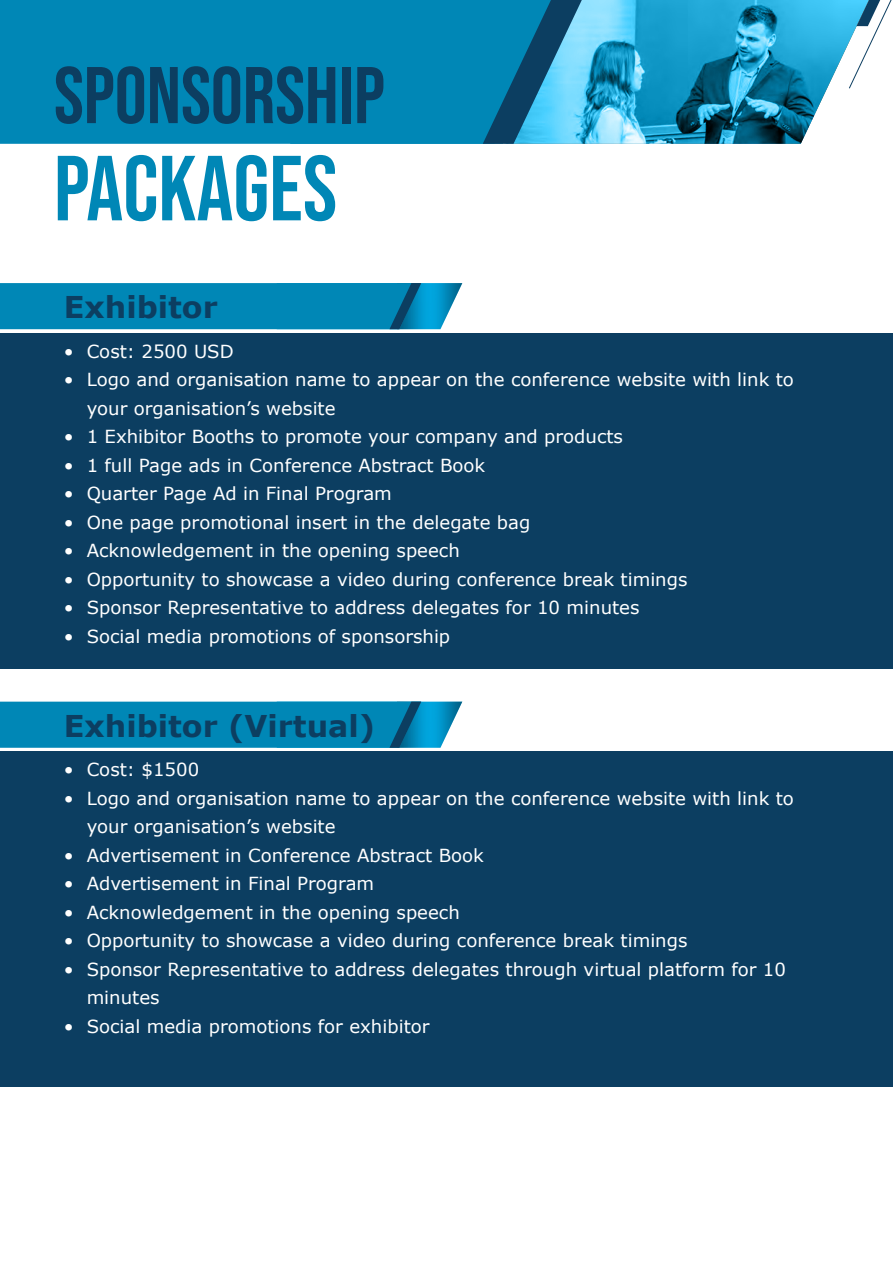
<style>
.page{position:relative;width:893px;height:1263px;background:#fff}
.page>*{position:absolute;margin:0;border:0;box-sizing:border-box;transform-origin:0 0}
.t1{font:92.1px "Bebas Neue";color:#0087b6}
.t2{font:80.1px "Bebas Neue";color:#0c3e61}
.t3{font:700 30px "Verdana";color:#0c3e61}
.t4{font:18px/28.5px "Verdana";color:#fff}
</style>
<div class="page">
<img style="left:582px;top:0;width:266px;height:144px">
<div style="left:0;top:0;width:483px;height:144px;background:#0087b6"></div>
<svg style="left:848px;top:0;width:44px;height:89px"></svg>
<svg style="left:483px;top:0;width:99px;height:144px"></svg>
<svg style="left:0;top:283px;width:462px;height:46px"></svg>
<div style="left:0;top:333px;width:893px;height:335px;background:#0c3e61"></div>
<svg style="left:0;top:702px;width:462px;height:46px"></svg>
<div style="left:0;top:751px;width:893px;height:336px;background:#0c3e61"></div>
<h2 class="t2" style="left:54px;top:50px;width:332px">SPONSORSHIP</h2>
<h1 class="t1" style="left:54px;top:136px;width:285px">PACKAGES</h1>
<h3 class="t3" style="left:64px;top:286px;width:155px">Exhibitor</h3>
<p class="t4" style="left:64px;top:337px;width:171px">• Cost: 2500 USD</p>
<p class="t4" style="left:87px;top:365px;width:709px;text-indent:-23px">• Logo and organisation name to appear on the conference website with link to your organisation’s website</p>
<p class="t4" style="left:64px;top:422px;width:561px">• 1 Exhibitor Booths to promote your company and products</p>
<p class="t4" style="left:64px;top:451px;width:423px">• 1 full Page ads in Conference Abstract Book</p>
<p class="t4" style="left:64px;top:479px;width:329px">• Quarter Page Ad in Final Program</p>
<p class="t4" style="left:64px;top:508px;width:468px">• One page promotional insert in the delegate bag</p>
<p class="t4" style="left:64px;top:536px;width:397px">• Acknowledgement in the opening speech</p>
<p class="t4" style="left:64px;top:565px;width:625px">• Opportunity to showcase a video during conference break timings</p>
<p class="t4" style="left:64px;top:593px;width:577px">• Sponsor Representative to address delegates for 10 minutes</p>
<p class="t4" style="left:64px;top:622px;width:388px">• Social media promotions of sponsorship</p>
<h3 class="t3" style="left:64px;top:705px;width:313px">Exhibitor (Virtual)</h3>
<p class="t4" style="left:64px;top:755px;width:137px">• Cost: $1500</p>
<p class="t4" style="left:87px;top:784px;width:709px;text-indent:-23px">• Logo and organisation name to appear on the conference website with link to your organisation’s website</p>
<p class="t4" style="left:64px;top:841px;width:421px">• Advertisement in Conference Abstract Book</p>
<p class="t4" style="left:64px;top:869px;width:312px">• Advertisement in Final Program</p>
<p class="t4" style="left:64px;top:898px;width:397px">• Acknowledgement in the opening speech</p>
<p class="t4" style="left:64px;top:926px;width:625px">• Opportunity to showcase a video during conference break timings</p>
<p class="t4" style="left:87px;top:955px;width:701px;text-indent:-23px">• Sponsor Representative to address delegates through virtual platform for 10 minutes</p>
<p class="t4" style="left:64px;top:1012px;width:367px">• Social media promotions for exhibitor</p>
</div>
